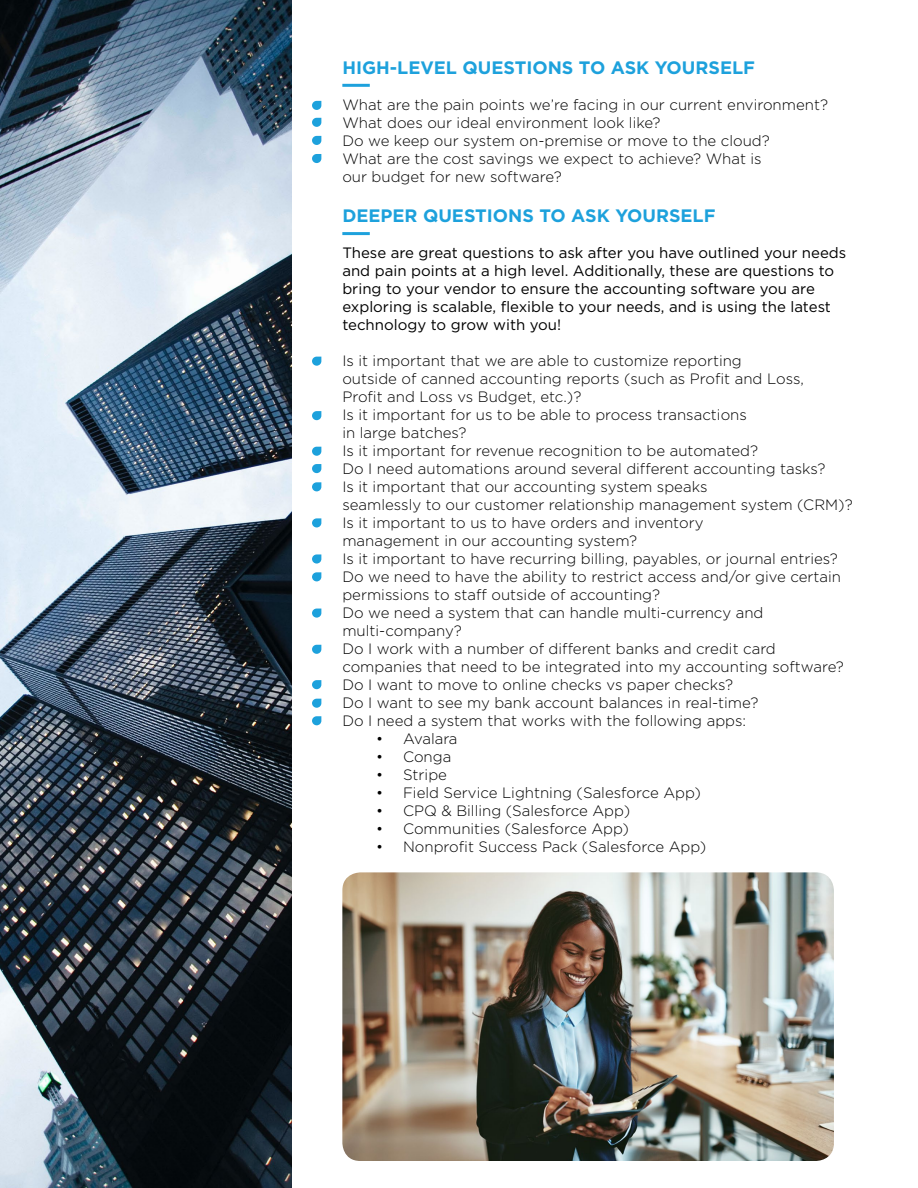
<style>
.page{position:relative;width:918px;height:1188px;background:#fff}
.page>*{position:absolute;margin:0;border:0;box-sizing:border-box;transform-origin:0 0}
.t1{font:700 18px "Gotham";color:#1da1dc}
.t2{font:300 15px/18px "Gotham";color:#000}
.t3{font:15px/18px "Gotham";color:#000}
</style>
<div class="page">
<img style="left:0;top:0;width:291px;height:1188px">
<hr style="left:342px;top:84px;width:28px;height:3px;background:#1da1dc">
<hr style="left:342px;top:232px;width:28px;height:3px;background:#1da1dc">
<svg style="left:312px;top:357px;width:9px;height:9px"></svg>
<svg style="left:312px;top:101px;width:9px;height:9px"></svg>
<svg style="left:312px;top:411px;width:9px;height:9px"></svg>
<svg style="left:312px;top:118px;width:9px;height:9px"></svg>
<svg style="left:312px;top:136px;width:9px;height:9px"></svg>
<svg style="left:312px;top:154px;width:9px;height:9px"></svg>
<svg style="left:312px;top:447px;width:9px;height:9px"></svg>
<svg style="left:312px;top:464px;width:9px;height:9px"></svg>
<svg style="left:312px;top:482px;width:9px;height:9px"></svg>
<svg style="left:312px;top:518px;width:9px;height:9px"></svg>
<svg style="left:312px;top:554px;width:9px;height:10px"></svg>
<svg style="left:312px;top:572px;width:9px;height:9px"></svg>
<svg style="left:312px;top:609px;width:9px;height:9px"></svg>
<svg style="left:312px;top:645px;width:9px;height:9px"></svg>
<svg style="left:312px;top:680px;width:9px;height:9px"></svg>
<svg style="left:312px;top:699px;width:9px;height:9px"></svg>
<svg style="left:312px;top:716px;width:9px;height:9px"></svg>
<img style="left:342px;top:872px;width:492px;height:289px">
<p class="t1" style="left:342px;top:58px;width:414px">HIGH-LEVEL QUESTIONS TO ASK YOURSELF</p>
<p class="t2" style="left:342px;top:96px;width:487px">What are the pain points we’re facing in our current environment?<br>What does our ideal environment look like?<br>Do we keep our system on-premise or move to the cloud?<br>What are the cost savings we expect to achieve? What is<br>our budget for new software?</p>
<p class="t1" style="left:342px;top:205px;width:375px">DEEPER QUESTIONS TO ASK YOURSELF</p>
<p class="t3" style="left:342px;top:243px;width:506px">These are great questions to ask after you have outlined your needs and pain points at a high level. Additionally, these are questions to bring to your vendor to ensure the accounting software you are exploring is scalable, flexible to your needs, and is using the latest technology to grow with you!</p>
<p class="t2" style="left:342px;top:352px;width:512px">Is it important that we are able to customize reporting<br>outside of canned accounting reports (such as Profit and Loss,<br>Profit and Loss vs Budget, etc.)?<br>Is it important for us to be able to process transactions<br>in large batches?<br>Is it important for revenue recognition to be automated?<br>Do I need automations around several different accounting tasks?<br>Is it important that our accounting system speaks<br>seamlessly to our customer relationship management system (CRM)?<br>Is it important to us to have orders and inventory<br>management in our accounting system?<br>Is it important to have recurring billing, payables, or journal entries?<br>Do we need to have the ability to restrict access and/or give certain permissions to staff outside of accounting?<br>Do we need a system that can handle multi-currency and multi-company?<br>Do I work with a number of different banks and credit card companies that need to be integrated into my accounting software?<br>Do I want to move to online checks vs paper checks?<br>Do I want to see my bank account balances in real-time?<br>Do I need a system that works with the following apps:</p>
<p class="t2" style="left:376px;top:730px;width:83px">• Avalara</p>
<p class="t2" style="left:376px;top:748px;width:77px">• Conga</p>
<p class="t2" style="left:376px;top:766px;width:72px">• Stripe</p>
<p class="t2" style="left:376px;top:784px;width:326px">• Field Service Lightning (Salesforce App)</p>
<p class="t2" style="left:376px;top:802px;width:256px">• CPQ &amp; Billing (Salesforce App)</p>
<p class="t2" style="left:376px;top:820px;width:254px">• Communities (Salesforce App)</p>
<p class="t2" style="left:376px;top:838px;width:332px">• Nonprofit Success Pack (Salesforce App)</p>
</div>
